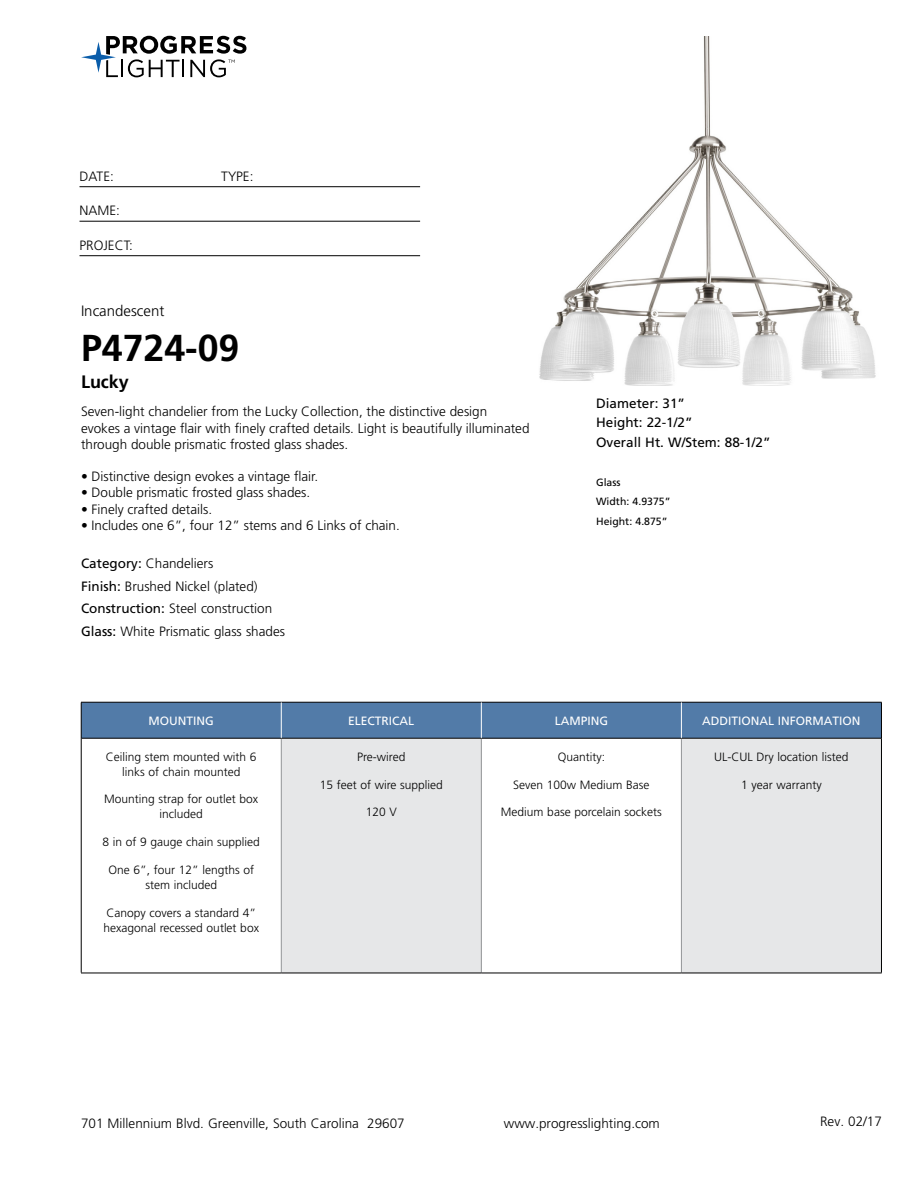
<style>
.page{position:relative;width:918px;height:1188px;background:#fff}
.page>*{position:absolute;margin:0;border:0;box-sizing:border-box;transform-origin:0 0}
.t1{font:700 37.5px "Frutiger LT Std";color:#000}
.t2{font:700 18px "Frutiger LT Std";color:#000}
.t3{font:300 15px "Frutiger LT Std";color:#000}
.t4{font:300 13.5px/22.5px "Frutiger LT Std";color:#000}
.t5{font:13.5px/19.5px "Frutiger LT Std";color:#000}
.t6{font:300 12px/15px "Frutiger LT Std";color:#000;text-align:center}
.t7{font:12px "Frutiger LT Std";color:#fff}
.t8{font:10.5px/19.5px "Frutiger LT Std";color:#000}
.s1{font-weight:400}
</style>
<div class="page">
<svg style="left:81px;top:36px;width:165px;height:41px"></svg>
<hr style="left:80px;top:186px;width:340px;height:1px;background:#000">
<hr style="left:80px;top:221px;width:340px;height:1px;background:#000">
<hr style="left:80px;top:255px;width:340px;height:1px;background:#000">
<div style="left:82px;top:703px;width:799px;height:35px;background:#527ba8"></div>
<div style="left:281px;top:738px;width:200px;height:235px;background:#e6e7e8"></div>
<div style="left:681px;top:738px;width:200px;height:235px;background:#e6e7e8"></div>
<hr style="left:281px;top:739px;width:1px;height:234px;background:#939598">
<hr style="left:481px;top:739px;width:1px;height:234px;background:#939598">
<hr style="left:681px;top:739px;width:1px;height:234px;background:#939598">
<hr style="left:81px;top:738px;width:200px;height:1px;background:#000">
<hr style="left:281px;top:738px;width:200px;height:1px;background:#000">
<hr style="left:481px;top:738px;width:200px;height:1px;background:#000">
<hr style="left:681px;top:738px;width:200px;height:1px;background:#000">
<hr style="left:81px;top:973px;width:200px;height:1px;background:#000">
<hr style="left:281px;top:973px;width:200px;height:1px;background:#000">
<hr style="left:481px;top:973px;width:200px;height:1px;background:#000">
<hr style="left:681px;top:973px;width:201px;height:1px;background:#000">
<hr style="left:81px;top:702px;width:200px;height:1px;background:#000">
<hr style="left:81px;top:702px;width:1px;height:36px;background:#000">
<hr style="left:281px;top:702px;width:200px;height:1px;background:#000">
<hr style="left:481px;top:702px;width:200px;height:1px;background:#000">
<hr style="left:681px;top:702px;width:201px;height:1px;background:#000">
<hr style="left:881px;top:702px;width:1px;height:36px;background:#000">
<hr style="left:81px;top:738px;width:1px;height:235px;background:#000">
<hr style="left:881px;top:738px;width:1px;height:235px;background:#000">
<hr style="left:281px;top:702px;width:1px;height:36px;background:#fff">
<hr style="left:681px;top:702px;width:1px;height:36px;background:#fff">
<hr style="left:481px;top:702px;width:1px;height:36px;background:#fff">
<img style="left:539px;top:36px;width:337px;height:349px">
<p class="t4" style="left:80px;top:165px;width:36px">DATE:</p>
<p class="t4" style="left:221px;top:165px;width:34px">TYPE:</p>
<p class="t4" style="left:80px;top:200px;width:42px">NAME:</p>
<p class="t4" style="left:80px;top:234px;width:55px">PROJECT:</p>
<p class="t3" style="left:81px;top:302px;width:85px">Incandescent</p>
<h1 class="t1" style="left:81px;top:326px;width:160px">P4724-09</h1>
<h2 class="t2" style="left:81px;top:371px;width:50px">Lucky</h2>
<p class="t4" style="left:81px;top:404px;width:450px;line-height:16.2px">Seven-light chandelier from the Lucky Collection, the distinctive design evokes a vintage flair with finely crafted details. Light is beautifully illuminated through double prismatic frosted glass shades.</p>
<p class="t4" style="left:81px;top:465px;width:239px">• Distinctive design evokes a vintage flair.</p>
<p class="t4" style="left:81px;top:482px;width:231px">• Double prismatic frosted glass shades.</p>
<p class="t4" style="left:81px;top:498px;width:133px">• Finely crafted details.</p>
<p class="t4" style="left:81px;top:514px;width:320px">• Includes one 6”, four 12” stems and 6 Links of chain.</p>
<p class="t4" style="left:81px;top:553px;width:206px"><span class="s1">Category:</span> Chandeliers<br><span class="s1">Finish:</span> Brushed Nickel (plated)<br><span class="s1">Construction:</span> Steel construction<br><span class="s1">Glass:</span> White Prismatic glass shades</p>
<p class="t5" style="left:596px;top:393px;width:176px">Diameter: 31”<br>Height: 22-1/2”<br>Overall Ht. W/Stem: 88-1/2”</p>
<p class="t8" style="left:596px;top:472px;width:76px">Glass<br>Width: 4.9375”<br>Height: 4.875”</p>
<p class="t7" style="left:149px;top:714px;width:67px">MOUNTING</p>
<p class="t7" style="left:348px;top:714px;width:68px">ELECTRICAL</p>
<p class="t7" style="left:555px;top:714px;width:55px">LAMPING</p>
<p class="t7" style="left:702px;top:714px;width:160px">ADDITIONAL INFORMATION</p>
<p class="t6" style="left:106px;top:749px;width:152px">Ceiling stem mounted with 6 links of chain mounted</p>
<p class="t6" style="left:104px;top:792px;width:156px">Mounting strap for outlet box included</p>
<p class="t6" style="left:103px;top:835px;width:159px">8 in of 9 gauge chain supplied</p>
<p class="t6" style="left:108px;top:863px;width:147px">One 6”, four 12” lengths of stem included</p>
<p class="t6" style="left:104px;top:905px;width:157px;text-align:left">Canopy covers a standard 4” hexagonal recessed outlet box</p>
<p class="t6" style="left:357px;top:749px;width:50px">Pre-wired</p>
<p class="t6" style="left:320px;top:777px;width:125px">15 feet of wire supplied</p>
<p class="t6" style="left:366px;top:805px;width:33px">120 V</p>
<p class="t6" style="left:714px;top:749px;width:136px">UL-CUL Dry location listed</p>
<p class="t6" style="left:741px;top:777px;width:82px">1 year warranty</p>
<p class="t6" style="left:558px;top:749px;width:49px">Quantity:</p>
<p class="t6" style="left:513px;top:777px;width:138px">Seven 100w Medium Base</p>
<p class="t6" style="left:501px;top:805px;width:162px">Medium base porcelain sockets</p>
<p class="t4" style="left:81px;top:1112px;width:325px">701 Millennium Blvd. Greenville, South Carolina 29607</p>
<p class="t4" style="left:504px;top:1112px;width:158px">www.progresslighting.com</p>
<p class="t4" style="left:820px;top:1110px;width:63px">Rev. 02/17</p>
</div>
